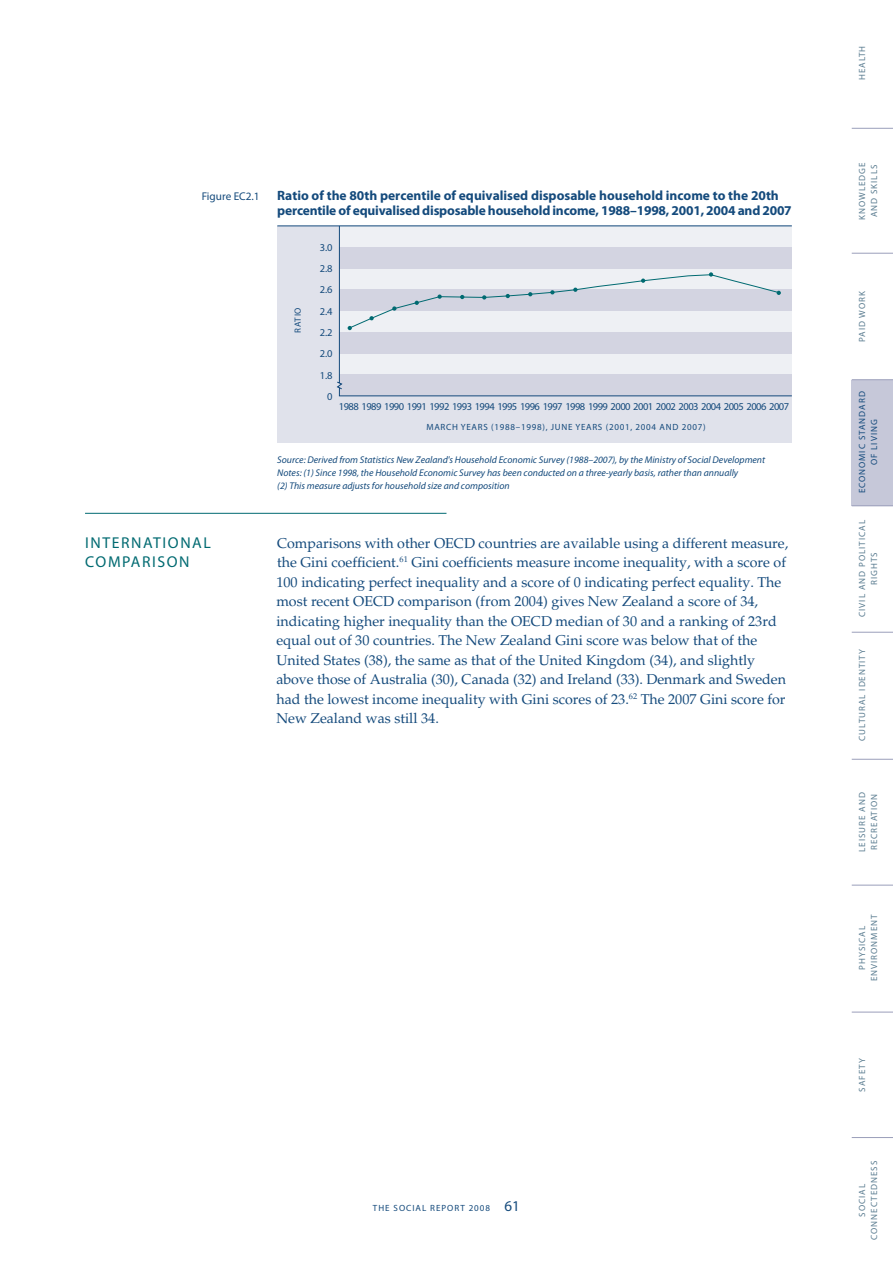
<style>
.page{position:relative;width:893px;height:1263px;background:#fff}
.page>*{position:absolute;margin:0;border:0;box-sizing:border-box;transform-origin:0 0}
.t1{font:15.75px "Myriad Pro";letter-spacing:.1em;color:#006a71}
.t2{font:14.25px/19.5px "M Palatino";color:#144a7c}
.t3{font:700 13.5px/15px "Myriad Pro";letter-spacing:-.015em;color:#144a7c}
.t4{font:11.25px "Myriad Pro";color:#144a7c}
.t5{font:10.5px/21.3px "Myriad Pro";letter-spacing:-.05em;color:#144a7c;text-align:right}
.t6{font:italic 9.75px/12.8px "Myriad Pro";color:#144a7c}
.t7{font:9px/12px "Myriad Pro";letter-spacing:.11em;color:#5a7c90;text-align:center}
.t8{font:9px "Myriad Pro";letter-spacing:.08em;color:#144a7c}
.t9{font:9px/12px "Myriad Pro";letter-spacing:.11em;color:#144a7c;text-align:center}
.s1{font-size:15px}
</style>
<div class="page">
<div style="left:852px;top:380px;width:41px;height:126px;background:#c6c8d9"></div>
<hr style="left:852px;top:1137px;width:41px;height:1px;background:#9a9eba">
<hr style="left:852px;top:1012px;width:41px;height:1px;background:#9a9eba">
<hr style="left:852px;top:885px;width:41px;height:1px;background:#9a9eba">
<hr style="left:852px;top:759px;width:41px;height:1px;background:#9a9eba">
<hr style="left:852px;top:632px;width:41px;height:1px;background:#9a9eba">
<hr style="left:852px;top:505px;width:41px;height:1px;background:#9a9eba">
<hr style="left:852px;top:379px;width:41px;height:1px;background:#9a9eba">
<hr style="left:852px;top:253px;width:41px;height:1px;background:#9a9eba">
<hr style="left:852px;top:128px;width:41px;height:1px;background:#9a9eba">
<hr style="left:85px;top:513px;width:361px;height:1px;background:#006a71">
<div style="left:277px;top:226px;width:515px;height:216px;background:#e0e2eb"></div>
<hr style="left:277px;top:225px;width:515px;height:1px;background:#144a7c">
<svg style="left:337px;top:226px;width:455px;height:170px"></svg>
<svg style="left:348px;top:272px;width:433px;height:58px"></svg>
<p class="t4" style="left:202px;top:189px;width:59px">Figure EC2.1</p>
<p class="t3" style="left:277px;top:188px;width:516px">Ratio of the 80th percentile of equivalised disposable household income to the 20th percentile of equivalised disposable household income, 1988–1998, 2001, 2004 and 2007</p>
<p class="t5" style="left:320px;top:236px;width:14px">3.0<br>2.8<br>2.6<br>2.4<br>2.2<br>2.0<br>1.8<br>0</p>
<p class="t8" style="left:292px;top:333px;width:27px;rotate:-90deg">RATIO</p>
<p class="t5" style="left:339px;top:395px;width:452px">1988 1989 1990 1991 1992 1993 1994 1995 1996 1997 1998 1999 2000 2001 2002 2003 2004 2005 2006 2007</p>
<p class="t8" style="left:427px;top:422px;width:281px">MARCH YEARS (1988–1998), JUNE YEARS (2001, 2004 AND 2007)</p>
<p class="t6" style="left:277px;top:454px;width:489px">Source: Derived from Statistics New Zealand's Household Economic Survey (1988–2007), by the Ministry of Social Development<br>Notes: (1) Since 1998, the Household Economic Survey has been conducted on a three-yearly basis, rather than annually<br>(2) This measure adjusts for household size and composition</p>
<p class="t1" style="left:85px;top:532px;width:127px">INTERNATIONAL</p>
<p class="t2" style="left:277px;top:533px;width:513px">Comparisons with other OECD countries are available using a different measure,</p>
<p class="t1" style="left:85px;top:552px;width:106px">COMPARISON</p>
<p class="t2" style="left:276px;top:553px;width:511px">the Gini coefficient.<sup>61</sup> Gini coefficients measure income inequality, with a score of 100 indicating perfect inequality and a score of 0 indicating perfect equality. The most recent OECD comparison (from 2004) gives New Zealand a score of 34, indicating higher inequality than the OECD median of 30 and a ranking of 23rd equal out of 30 countries. The New Zealand Gini score was below that of the United States (38), the same as that of the United Kingdom (34), and slightly above those of Australia (30), Canada (32) and Ireland (33). Denmark and Sweden had the lowest income inequality with Gini scores of 23.<sup>62</sup> The 2007 Gini score for New Zealand was still 34.</p>
<p class="t9" style="left:373px;top:1202px;width:149px">THE SOCIAL REPORT 2008 <span class="s1">61</span></p>
<p class="t7" style="left:856px;top:80px;width:36px;rotate:-90deg">HEALTH</p>
<p class="t7" style="left:856px;top:220px;width:59px;text-align:left;rotate:-90deg">KNOWLEDGE<br>AND SKILLS</p>
<p class="t7" style="left:856px;top:342px;width:52px;rotate:-90deg">PAID WORK</p>
<p class="t9" style="left:856px;top:493px;width:104px;rotate:-90deg">ECONOMIC STANDARD<br>OF LIVING</p>
<p class="t7" style="left:856px;top:617px;width:98px;rotate:-90deg">CIVIL AND POLITICAL<br>RIGHTS</p>
<p class="t7" style="left:856px;top:741px;width:93px;rotate:-90deg">CULTURAL IDENTITY</p>
<p class="t7" style="left:856px;top:852px;width:61px;text-align:left;rotate:-90deg">LEISURE AND<br>RECREATION</p>
<p class="t7" style="left:856px;top:981px;width:68px;rotate:-90deg">PHYSICAL<br>ENVIRONMENT</p>
<p class="t7" style="left:856px;top:1091px;width:35px;rotate:-90deg">SAFETY</p>
<p class="t7" style="left:856px;top:1240px;width:80px;rotate:-90deg">SOCIAL<br>CONNECTEDNESS</p>
</div>
